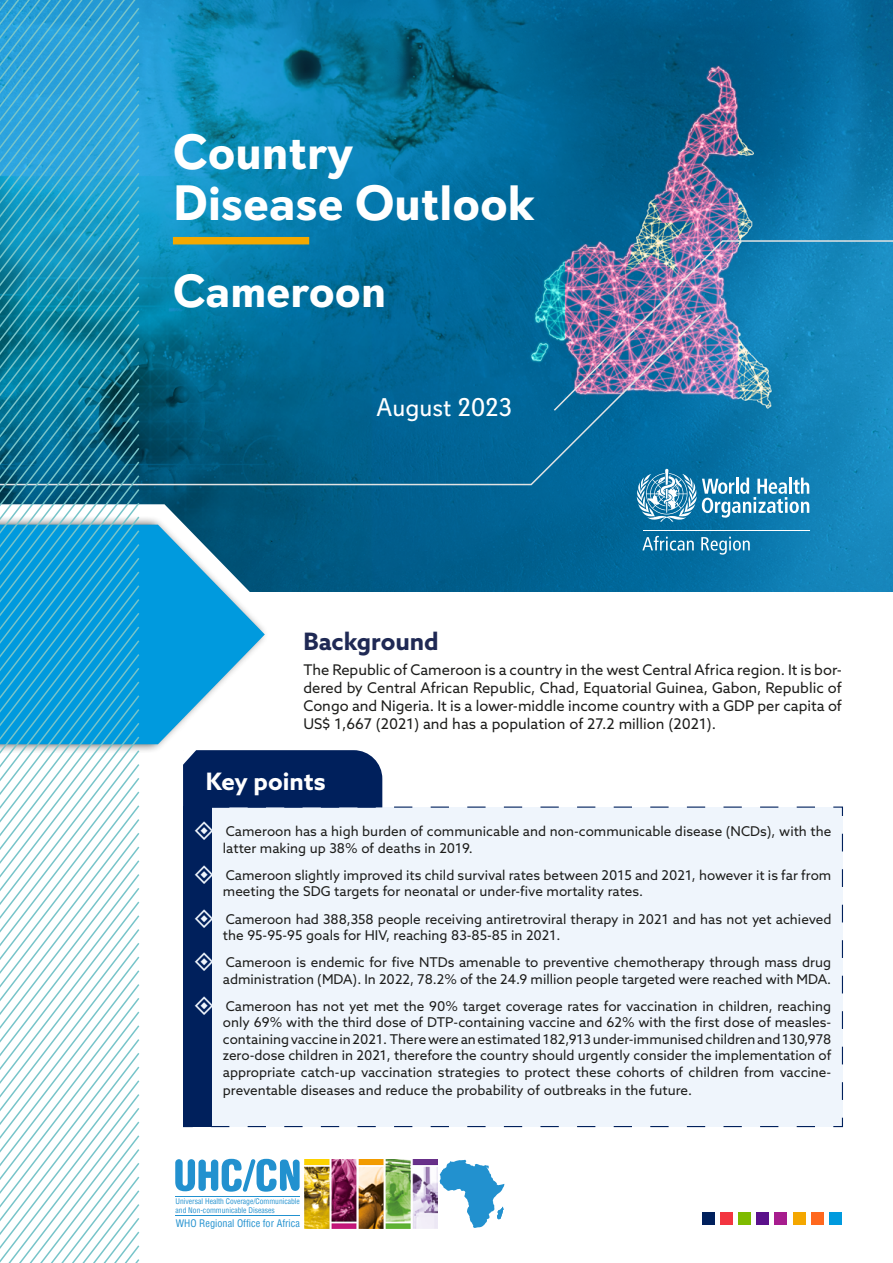
<style>
.page{position:relative;width:893px;height:1263px;background:#fff}
.page>*{position:absolute;margin:0;border:0;box-sizing:border-box;transform-origin:0 0}
.t1{font:700 49.5px/51px "Davis Sans";color:#fff}
.t2{font:700 46.5px "Davis Sans";color:#fff}
.t3{font:25.5px "Davis Sans";color:#fff}
.t4{font:700 24px "Azo Sans";color:#1f2954}
.t5{font:700 24px "Azo Sans";color:#fff}
.t6{font:14.7px/18px "Azo Sans";color:#1d1d1b;text-align:justify}
.t7{font:13.5px/16.5px "Azo Sans";color:#1d1d1b}
.t8{font:condensed 10.2px "Helvetica";color:#2291cf}
.t9{font:condensed 7.5px/9px "Helvetica";color:#2291cf}
</style>
<div class="page">
<img style="left:139px;top:0;width:754px;height:591px">
<img style="left:552px;top:239px;width:341px;height:173px">
<svg style="left:139px;top:313px;width:564px;height:173px;background:#116793"></svg>
<svg style="left:139px;top:504px;width:149px;height:88px;background:#1a6484"></svg>
<div style="left:0;top:515px;width:269px;height:238px;background:#1d1d1b;opacity:.75"></div>
<svg style="left:139px;top:525px;width:126px;height:219px;fill:#009ade"></svg>
<svg style="left:636px;top:469px;width:173px;height:53px;background:#4997bd"></svg>
<hr style="left:643px;top:530px;width:167px;height:1px;background:#fff">
<svg style="left:642px;top:536px;width:52px;height:14px"></svg>
<svg style="left:701px;top:537px;width:49px;height:18px"></svg>
<svg style="left:0;top:0;width:139px;height:1263px"></svg>
<div style="left:829px;top:1212px;width:13px;height:13px;background:#009ade"></div>
<div style="left:811px;top:1212px;width:13px;height:13px;background:#ff681e"></div>
<div style="left:793px;top:1212px;width:12px;height:13px;background:#f4a700"></div>
<div style="left:774px;top:1212px;width:13px;height:13px;background:#a71d8e"></div>
<div style="left:756px;top:1212px;width:13px;height:13px;background:#5b118b"></div>
<div style="left:738px;top:1212px;width:13px;height:13px;background:#7ebb00"></div>
<div style="left:720px;top:1212px;width:13px;height:13px;background:#f33540"></div>
<div style="left:702px;top:1212px;width:12px;height:13px;background:#00205c"></div>
<img style="left:305px;top:1160px;width:133px;height:68px">
<svg style="left:440px;top:1160px;width:64px;height:68px"></svg>
<svg style="left:175px;top:1159px;width:125px;height:33px"></svg>
<hr style="left:176px;top:1196px;width:124px;height:1px;background:#2291cf">
<hr style="left:176px;top:1215px;width:124px;height:1px;background:#2291cf">
<div style="left:183px;top:806px;width:660px;height:322px;background:#eff5fc"></div>
<div style="left:183px;top:806px;width:29px;height:321px;background:#00205c"></div>
<svg style="left:169px;top:732px;width:646px;height:76px"></svg>
<div style="left:173px;top:237px;width:136px;height:7px;background:#f5a900"></div>
<svg style="left:212px;top:822px;width:1px;height:18px"></svg>
<svg style="left:212px;top:865px;width:1px;height:19px"></svg>
<svg style="left:212px;top:909px;width:1px;height:18px"></svg>
<svg style="left:212px;top:952px;width:1px;height:19px"></svg>
<svg style="left:212px;top:996px;width:1px;height:19px"></svg>
<h1 class="t1" style="left:173px;top:127px;width:363px">Country<br>Disease Outlook</h1>
<h2 class="t2" style="left:173px;top:263px;width:215px">Cameroon</h2>
<h3 class="t3" style="left:377px;top:392px;width:137px">August 2023</h3>
<h3 class="t4" style="left:303px;top:626px;width:137px">Background</h3>
<p class="t6" style="left:303px;top:660px;width:540px">The Republic of Cameroon is a country in the west Central Africa region. It is bor&shy;dered by Central African Republic, Chad, Equatorial Guinea, Gabon, Republic of Congo and Nigeria. It is a lower-middle income country with a GDP per capita of US$ 1,667 (2021) and has a population of 27.2 million (2021).</p>
<h3 class="t5" style="left:206px;top:765px;width:121px">Key points</h3>
<p class="t7" style="left:223px;top:823px;width:610px">Cameroon has a high burden of communicable and non-communicable disease (NCDs), with the latter making up 38% of deaths in 2019.</p>
<p class="t7" style="left:223px;top:867px;width:610px">Cameroon slightly improved its child survival rates between 2015 and 2021, however it is far from meeting the SDG targets for neonatal or under-five mortality rates.</p>
<p class="t7" style="left:223px;top:910px;width:610px">Cameroon had 388,358 people receiving antiretroviral therapy in 2021 and has not yet achieved the 95-95-95 goals for HIV, reaching 83-85-85 in 2021.</p>
<p class="t7" style="left:223px;top:954px;width:610px">Cameroon is endemic for five NTDs amenable to preventive chemotherapy through mass drug administration (MDA). In 2022, 78.2% of the 24.9 million people targeted were reached with MDA.</p>
<p class="t7" style="left:223px;top:997px;width:610px;text-align:justify">Cameroon has not yet met the 90% target coverage rates for vaccination in children, reaching only 69% with the third dose of DTP-containing vaccine and 62% with the first dose of measles&shy;containing vaccine in 2021. There were an estimated 182,913 under-immunised children and 130,978 zero-dose children in 2021, therefore the country should urgently consider the implementation of appropriate catch-up vaccination strategies to protect these cohorts of children from vaccine-</p>
<p class="t7" style="left:223px;top:1081px;width:471px">preventable diseases and reduce the probability of outbreaks in the future.</p>
<p class="t9" style="left:176px;top:1196px;width:126px">Universal Health Coverage/Communicable and Non-communicable Diseases</p>
<p class="t8" style="left:176px;top:1216px;width:126px">WHO Regional Office for Africa</p>
</div>
